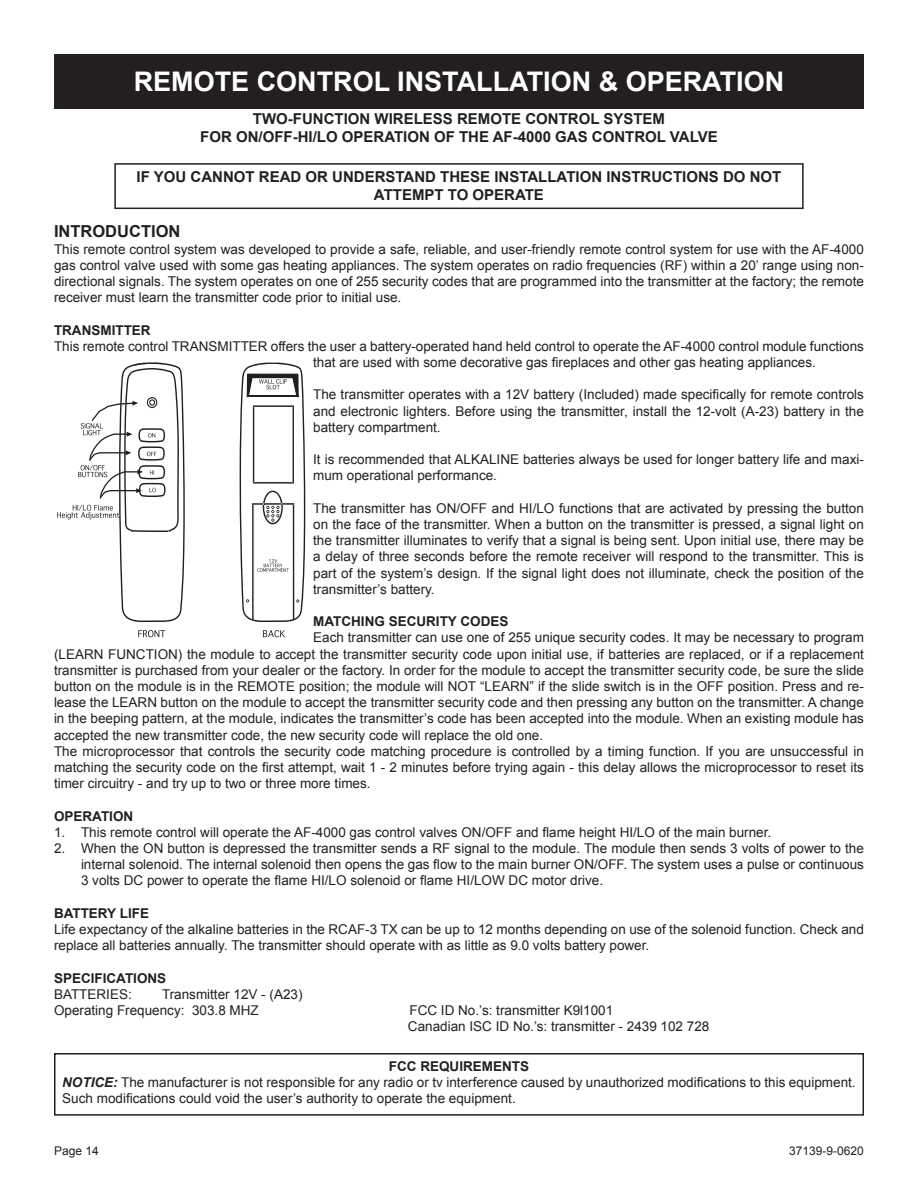
<style>
.page{position:relative;width:918px;height:1188px;background:#fff}
.page>*{position:absolute;margin:0;border:0;box-sizing:border-box;transform-origin:0 0}
.t1{font:700 27px "Arial";color:#fff}
.t2{font:700 16.5px "Arial";color:#231f20}
.t3{font:700 15px/18px "Arial";color:#231f20;text-align:center}
.t4{font:13.5px/16.2px "Arial";color:#231f20;text-align:justify}
.t5{font:700 13.5px "Arial";color:#231f20}
.t6{font:12px "Arial";color:#231f20}
.s1{font-weight:700;font-style:italic}
</style>
<div class="page">
<div style="left:114px;top:163px;width:690px;height:46px;border:2px solid #231f20"></div>
<svg style="left:138px;top:630px;width:147px;height:7px"></svg>
<svg style="left:119px;top:363px;width:121px;height:259px"></svg>
<svg style="left:78px;top:397px;width:88px;height:102px"></svg>
<svg style="left:57px;top:505px;width:63px;height:14px"></svg>
<svg style="left:133px;top:362px;width:27px;height:5px"></svg>
<svg style="left:240px;top:363px;width:65px;height:259px"></svg>
<div style="left:54px;top:1053px;width:810px;height:63px;border:2px solid #231f20"></div>
<div style="left:54px;top:54px;width:810px;height:54px;background:#231f20"></div>
<p class="t1" style="left:134px;top:63px;width:652px">REMOTE CONTROL INSTALLATION &amp; OPERATION</p>
<p class="t3" style="left:253px;top:110px;width:414px">TWO-FUNCTION WIRELESS REMOTE CONTROL SYSTEM</p>
<p class="t3" style="left:200px;top:128px;width:519px">FOR ON/OFF-HI/LO OPERATION OF THE AF-4000 GAS CONTROL VALVE</p>
<p class="t3" style="left:137px;top:169px;width:646px">IF YOU CANNOT READ OR UNDERSTAND THESE INSTALLATION INSTRUCTIONS DO NOT<br>ATTEMPT TO OPERATE</p>
<p class="t2" style="left:54px;top:221px;width:128px">INTRODUCTION</p>
<p class="t4" style="left:54px;top:241px;width:811px">This remote control system was developed to provide a safe, reliable, and user-friendly remote control system for use with the AF-4000 gas control valve used with some gas heating appliances. The system operates on radio frequencies (RF) within a 20’ range using non&shy;directional signals. The system operates on one of 255 security codes that are programmed into the transmitter at the factory; the remote receiver must learn the transmitter code prior to initial use.</p>
<p class="t5" style="left:54px;top:321px;width:98px">TRANSMITTER</p>
<p class="t4" style="left:313px;top:338px;width:552px;text-indent:-259px">This remote control TRANSMITTER offers the user a battery-operated hand held control to operate the AF-4000 control module functions that are used with some decorative gas fireplaces and other gas heating appliances.</p>
<p class="t4" style="left:313px;top:387px;width:552px">The transmitter operates with a 12V battery (Included) made specifically for remote controls and electronic lighters. Before using the transmitter, install the 12-volt (A-23) battery in the battery compartment.</p>
<p class="t4" style="left:313px;top:452px;width:552px">It is recommended that ALKALINE batteries always be used for longer battery life and maxi&shy;mum operational performance.</p>
<p class="t4" style="left:313px;top:500px;width:552px">The transmitter has ON/OFF and HI/LO functions that are activated by pressing the button on the face of the transmitter. When a button on the transmitter is pressed, a signal light on the transmitter illuminates to verify that a signal is being sent. Upon initial use, there may be a delay of three seconds before the remote receiver will respond to the transmitter. This is part of the system’s design. If the signal light does not illuminate, check the position of the transmitter’s battery.</p>
<p class="t5" style="left:313px;top:612px;width:197px">MATCHING SECURITY CODES</p>
<p class="t4" style="left:54px;top:630px;width:812px;text-indent:259px">Each transmitter can use one of 255 unique security codes. It may be necessary to program (LEARN FUNCTION) the module to accept the transmitter security code upon initial use, if batteries are replaced, or if a replacement transmitter is purchased from your dealer or the factory. In order for the module to accept the transmitter security code, be sure the slide button on the module is in the REMOTE position; the module will NOT “LEARN” if the slide switch is in the OFF position. Press and re&shy;lease the LEARN button on the module to accept the transmitter security code and then pressing any button on the transmitter. A change in the beeping pattern, at the module, indicates the transmitter’s code has been accepted into the module. When an existing module has accepted the new transmitter code, the new security code will replace the old one.</p>
<p class="t4" style="left:54px;top:743px;width:811px">The microprocessor that controls the security code matching procedure is controlled by a timing function. If you are unsuccessful in matching the security code on the first attempt, wait 1 - 2 minutes before trying again - this delay allows the microprocessor to reset its timer circuitry - and try up to two or three more times.</p>
<p class="t5" style="left:54px;top:807px;width:81px">OPERATION</p>
<p class="t4" style="left:54px;top:824px;width:719px">1. This remote control will operate the AF-4000 gas control valves ON/OFF and flame height HI/LO of the main burner.</p>
<p class="t4" style="left:81px;top:840px;width:784px;text-indent:-27px">2. When the ON button is depressed the transmitter sends a RF signal to the module. The module then sends 3 volts of power to the internal solenoid. The internal solenoid then opens the gas flow to the main burner ON/OFF. The system uses a pulse or continuous 3 volts DC power to operate the flame HI/LO solenoid or flame HI/LOW DC motor drive.</p>
<p class="t5" style="left:54px;top:904px;width:97px">BATTERY LIFE</p>
<p class="t4" style="left:54px;top:921px;width:811px">Life expectancy of the alkaline batteries in the RCAF-3 TX can be up to 12 months depending on use of the solenoid function. Check and replace all batteries annually. The transmitter should operate with as little as 9.0 volts battery power.</p>
<p class="t5" style="left:54px;top:969px;width:114px">SPECIFICATIONS</p>
<p class="t4" style="left:54px;top:986px;width:79px">BATTERIES:</p>
<p class="t4" style="left:162px;top:986px;width:142px">Transmitter 12V - (A23)</p>
<p class="t4" style="left:54px;top:1002px;width:206px">Operating Frequency: 303.8 MHZ</p>
<p class="t4" style="left:409px;top:1002px;width:205px">FCC ID No.’s: transmitter K9l1001</p>
<p class="t4" style="left:408px;top:1019px;width:303px">Canadian ISC ID No.’s: transmitter - 2439 102 728</p>
<p class="t5" style="left:389px;top:1057px;width:142px">FCC REQUIREMENTS</p>
<p class="t4" style="left:62px;top:1075px;width:795px"><span class="s1">NOTICE:</span> The manufacturer is not responsible for any radio or tv interference caused by unauthorized modifications to this equipment.<br>Such modifications could void the user’s authority to operate the equipment.</p>
<p class="t6" style="left:54px;top:1143px;width:46px">Page 14</p>
<p class="t6" style="left:789px;top:1143px;width:76px">37139-9-0620</p>
</div>
